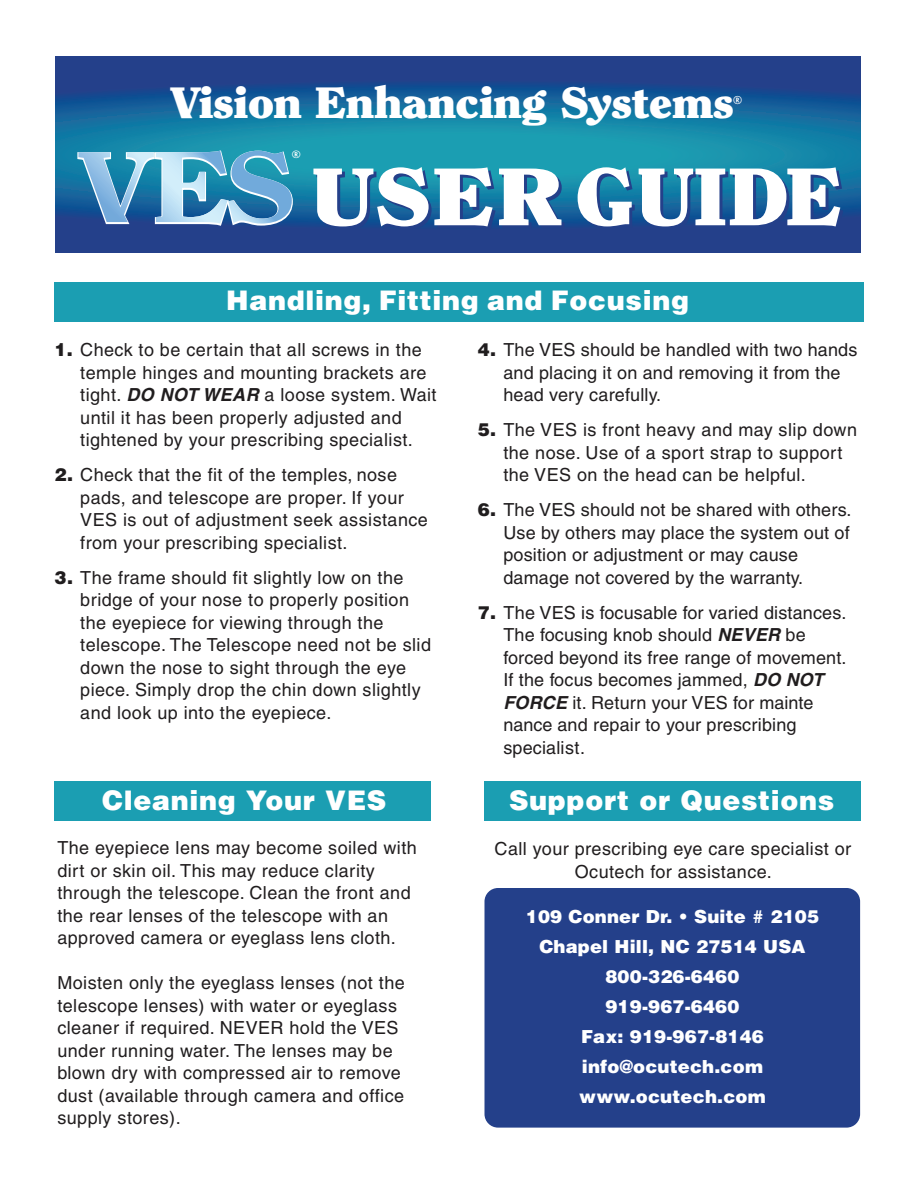
<style>
.page{position:relative;width:918px;height:1188px;background:#fff}
.page>*{position:absolute;margin:0;border:0;box-sizing:border-box;transform-origin:0 0}
.t1{font:900 81px "Clearface";color:#fff;scale:1.17 1}
.t2{font:900 43.65px "Clearface";letter-spacing:-.025em;color:#fff;scale:1.1 1}
.t3{font:900 27px "Helvetica";letter-spacing:.025em;color:#fff}
.t4{font:18px/22.5px "Helvetica";letter-spacing:.025em;color:#201d1e}
.t5{font:900 18px/30px "Helvetica";letter-spacing:.01em;color:#fff;text-align:center}
.t6{font:500 12px "Futura T";color:#fff}
.t7{font:500 11.1px "Futura T";color:#fff;scale:1.07 1}
.s1{font-weight:900}
.s2{font-weight:700;font-style:italic}
</style>
<div class="page">
<div style="left:485px;top:888px;width:375px;height:240px;background:#24408a;border-radius:14px"></div>
<svg style="left:56px;top:57px;width:804px;height:195px;background:#1a679b"></svg>
<svg style="left:76px;top:149px;width:218px;height:78px;background:#5d9fc4"></svg>
<div style="left:54px;top:282px;width:810px;height:40px;background:#1b9eb2"></div>
<div style="left:54px;top:782px;width:376px;height:39px;background:#1b9eb2"></div>
<div style="left:484px;top:782px;width:377px;height:39px;background:#1b9eb2"></div>
<h2 class="t2" style="left:171px;top:75px;width:514px">Vision Enhancing Systems</h2>
<p class="t6" style="left:733px;top:93px;width:11px">®</p>
<p class="t7" style="left:292px;top:147px;width:10px">®</p>
<h1 class="t1" style="left:311px;top:146px;width:456px">USERGUIDE</h1>
<h3 class="t3" style="left:226px;top:283px;width:464px">Handling, Fitting and Focusing</h3>
<p class="t4" style="left:80px;top:339px;width:358px;text-indent:-26px"><span class="s1">1.</span> Check to be certain that all screws in the temple hinges and mounting brackets are tight. <span class="s2">DO NOT WEAR</span> a loose system. Wait until it has been properly adjusted and tightened by your prescribing specialist.</p>
<p class="t4" style="left:80px;top:464px;width:349px;text-indent:-26px"><span class="s1">2.</span> Check that the fit of the temples, nose pads, and telescope are proper. If your VES is out of adjustment seek assistance from your prescribing specialist.</p>
<p class="t4" style="left:80px;top:566px;width:352px;text-indent:-26px"><span class="s1">3.</span> The frame should fit slightly low on the bridge of your nose to properly position the eyepiece for viewing through the telescope. The Telescope need not be slid down the nose to sight through the eye piece. Simply drop the chin down slightly and look up into the eyepiece.</p>
<p class="t4" style="left:503px;top:339px;width:356px;text-indent:-26px"><span class="s1">4.</span> The VES should be handled with two hands and placing it on and removing it from the head very carefully.</p>
<p class="t4" style="left:503px;top:419px;width:355px;text-indent:-26px"><span class="s1">5.</span> The VES is front heavy and may slip down the nose. Use of a sport strap to support the VES on the head can be helpful.</p>
<p class="t4" style="left:503px;top:499px;width:350px;text-indent:-26px"><span class="s1">6.</span> The VES should not be shared with others.<br>Use by others may place the system out of position or adjustment or may cause damage not covered by the warranty.</p>
<p class="t4" style="left:503px;top:601px;width:345px;text-indent:-26px"><span class="s1">7.</span> The VES is focusable for varied distances.<br>The focusing knob should <span class="s2">NEVER</span> be forced beyond its free range of movement.<br>If the focus becomes jammed, <span class="s2">DO NOT FORCE</span> it. Return your VES for mainte nance and repair to your prescribing specialist.</p>
<h3 class="t3" style="left:102px;top:783px;width:286px">Cleaning Your VES</h3>
<h3 class="t3" style="left:509px;top:783px;width:327px">Support or Questions</h3>
<p class="t4" style="left:57px;top:836px;width:361px">The eyepiece lens may become soiled with dirt or skin oil. This may reduce clarity through the telescope. Clean the front and the rear lenses of the telescope with an approved camera or eyeglass lens cloth.</p>
<p class="t4" style="left:57px;top:971px;width:349px">Moisten only the eyeglass lenses (not the telescope lenses) with water or eyeglass cleaner if required. NEVER hold the VES under running water. The lenses may be blown dry with compressed air to remove dust (available through camera and office supply stores).</p>
<p class="t4" style="left:495px;top:838px;width:358px;text-align:center">Call your prescribing eye care specialist or<br>Ocutech for assistance.</p>
<p class="t5" style="left:526px;top:901px;width:295px">109 Conner Dr. • Suite # 2105<br>Chapel Hill, NC 27514 USA<br>800-326-6460<br>919-967-6460<br>Fax: 919-967-8146 info@ocutech.com www.ocutech.com</p>
</div>
